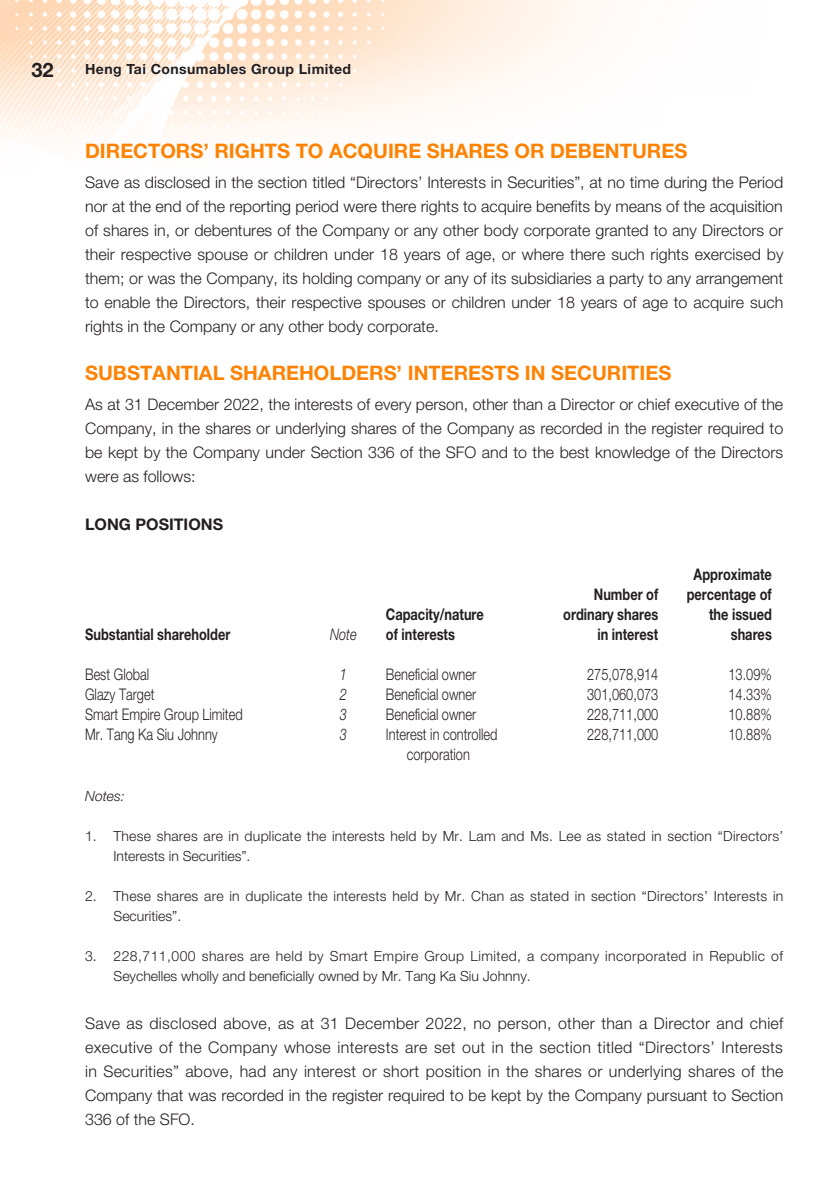
<style>
.page{position:relative;width:840px;height:1191px;background:#fff}
.page>*{position:absolute;margin:0;border:0;box-sizing:border-box;transform-origin:0 0}
._01_H1{font:700 20px "Helvetica Neue LT Std";color:#ff8200}
.t1{font:700 20px "Helvetica Neue LT Std";color:#231f20}
._00_txt{font:300 16px/24px "Helvetica Neue LT Std";color:#231f20;text-align:justify}
._50_Table_txt{font:300 16px/20px "Helvetica Neue LT Std";color:#231f20;text-align:center;scale:.8 1}
._50_Table_txt-2{font:700 16px/20px "Helvetica Neue LT Std";color:#231f20;text-align:right;scale:.8 1}
._02_H2{font:700 16px "Helvetica Neue LT Std";color:#231f20}
._50_Table_txt-3{font:italic 300 16px "Helvetica Neue LT Std";color:#231f20;scale:.8 1}
._06_Notes{font:300 14px/20px "Helvetica Neue LT Std";letter-spacing:.015em;color:#231f20}
.t2{font:700 14px "Helvetica Neue LT Std";letter-spacing:.03em;color:#231f20}
._06_Notes-2{font:italic 300 14px "Helvetica Neue LT Std";color:#231f20}
</style>
<div class="page">
<img style="left:0;top:0;width:597px;height:142px">
<p class="t1" style="left:31px;top:57px;width:24px">32</p>
<p class="t2" style="left:85px;top:60px;width:267px">Heng Tai Consumables Group Limited</p>
<p class="_01_H1" style="left:85px;top:139px;width:603px">DIRECTORS’ RIGHTS TO ACQUIRE SHARES OR DEBENTURES</p>
<p class="_00_txt" style="left:85px;top:170px;width:699px">Save as disclosed in the section titled “Directors’ Interests in Securities”, at no time during the Period nor at the end of the reporting period were there rights to acquire benefits by means of the acquisition of shares in, or debentures of the Company or any other body corporate granted to any Directors or their respective spouse or children under 18 years of age, or where there such rights exercised by them; or was the Company, its holding company or any of its subsidiaries a party to any arrangement to enable the Directors, their respective spouses or children under 18 years of age to acquire such rights in the Company or any other body corporate.</p>
<p class="_01_H1" style="left:85px;top:361px;width:587px">SUBSTANTIAL SHAREHOLDERS’ INTERESTS IN SECURITIES</p>
<p class="_00_txt" style="left:85px;top:392px;width:699px">As at 31 December 2022, the interests of every person, other than a Director or chief executive of the Company, in the shares or underlying shares of the Company as recorded in the register required to be kept by the Company under Section 336 of the SFO and to the best knowledge of the Directors were as follows:</p>
<p class="_02_H2" style="left:85px;top:514px;width:139px">LONG POSITIONS</p>
<p class="_50_Table_txt-2" style="left:85px;top:623px;width:183px">Substantial shareholder</p>
<p class="_50_Table_txt-3" style="left:330px;top:624px;width:35px">Note</p>
<p class="_50_Table_txt-2" style="left:386px;top:603px;width:124px">Capacity/nature</p>
<p class="_50_Table_txt-2" style="left:386px;top:623px;width:88px">of interests</p>
<p class="_50_Table_txt-2" style="left:593px;top:583px;width:82px">Number of</p>
<p class="_50_Table_txt-2" style="left:563px;top:603px;width:120px">ordinary shares in interest</p>
<p class="_50_Table_txt-2" style="left:686px;top:563px;width:108px;text-align:center">Approximate percentage of</p>
<p class="_50_Table_txt-2" style="left:708px;top:603px;width:80px">the issued shares</p>
<p class="_50_Table_txt" style="left:85px;top:663px;width:82px">Best Global</p>
<p class="_50_Table_txt-3" style="left:339px;top:664px;width:10px">1</p>
<p class="_50_Table_txt" style="left:386px;top:663px;width:114px">Beneficial owner</p>
<p class="_50_Table_txt" style="left:586px;top:663px;width:90px">275,078,914</p>
<p class="_50_Table_txt" style="left:728px;top:663px;width:56px">13.09%</p>
<p class="_50_Table_txt" style="left:85px;top:683px;width:88px">Glazy Target</p>
<p class="_50_Table_txt-3" style="left:339px;top:684px;width:10px">2</p>
<p class="_50_Table_txt" style="left:386px;top:683px;width:114px">Beneficial owner</p>
<p class="_50_Table_txt" style="left:586px;top:683px;width:90px">301,060,073</p>
<p class="_50_Table_txt" style="left:728px;top:683px;width:56px">14.33%</p>
<p class="_50_Table_txt" style="left:85px;top:703px;width:198px">Smart Empire Group Limited</p>
<p class="_50_Table_txt-3" style="left:339px;top:704px;width:10px">3</p>
<p class="_50_Table_txt" style="left:386px;top:703px;width:114px">Beneficial owner</p>
<p class="_50_Table_txt" style="left:586px;top:703px;width:90px">228,711,000</p>
<p class="_50_Table_txt" style="left:728px;top:703px;width:56px">10.88%</p>
<p class="_50_Table_txt" style="left:85px;top:723px;width:167px">Mr. Tang Ka Siu Johnny</p>
<p class="_50_Table_txt-3" style="left:339px;top:724px;width:10px">3</p>
<p class="_50_Table_txt" style="left:386px;top:723px;width:141px">Interest in controlled corporation</p>
<p class="_50_Table_txt" style="left:586px;top:723px;width:90px">228,711,000</p>
<p class="_50_Table_txt" style="left:728px;top:723px;width:56px">10.88%</p>
<p class="_06_Notes-2" style="left:85px;top:787px;width:41px">Notes:</p>
<p class="_06_Notes" style="left:113px;top:825px;width:671px;text-indent:-28px">1. These shares are in duplicate the interests held by Mr. Lam and Ms. Lee as stated in section “Directors’<br>Interests in Securities”.</p>
<p class="_06_Notes" style="left:113px;top:885px;width:671px;text-indent:-28px">2. These shares are in duplicate the interests held by Mr. Chan as stated in section “Directors’ Interests in<br>Securities”.</p>
<p class="_06_Notes" style="left:113px;top:945px;width:670px;text-indent:-28px">3. 228,711,000 shares are held by Smart Empire Group Limited, a company incorporated in Republic of<br>Seychelles wholly and beneficially owned by Mr. Tang Ka Siu Johnny.</p>
<p class="_00_txt" style="left:85px;top:1011px;width:699px">Save as disclosed above, as at 31 December 2022, no person, other than a Director and chief executive of the Company whose interests are set out in the section titled “Directors’ Interests in Securities” above, had any interest or short position in the shares or underlying shares of the Company that was recorded in the register required to be kept by the Company pursuant to Section 336 of the SFO.</p>
</div>
